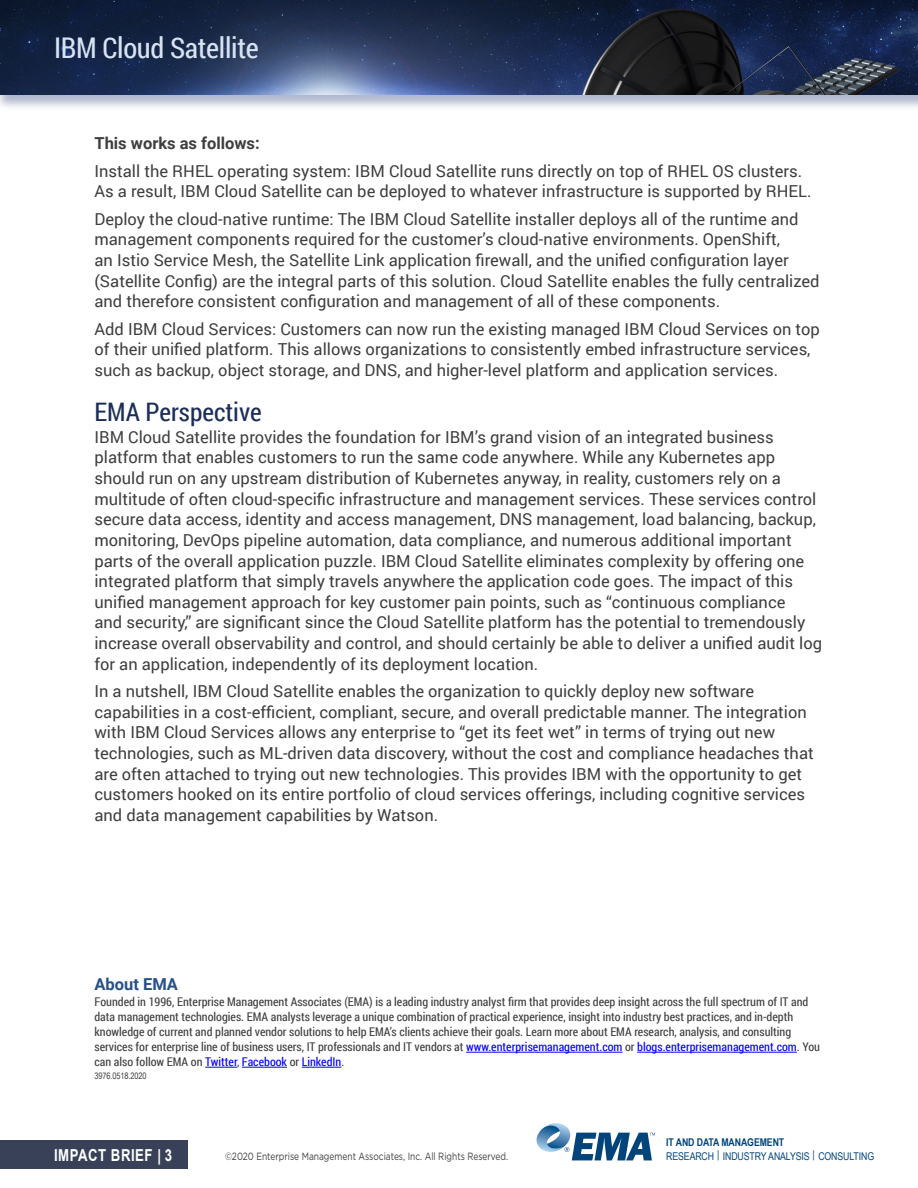
<style>
.page{position:relative;width:918px;height:1188px;background:#fff}
.page>*{position:absolute;margin:0;border:0;box-sizing:border-box;transform-origin:0 0}
.t1{font:28.5px "Roboto Condensed";letter-spacing:-.01em;color:#d7e3f2}
.Heading_1{font:25.5px "Roboto Condensed";color:#1b2e5a}
.t2{font:16.5px/20.7px "Roboto";color:#3e3e3f}
.t3{font:700 16.5px "Roboto";color:#3e3e3f}
.t4{font:700 16.5px "Arial";letter-spacing:.04em;color:#fff;scale:.8 1}
.Heading_2{font:700 16.5px "Roboto";color:#265189}
.EMA_boilerplate{font:12px/15px "Roboto Condensed";color:#3e3e3f}
.t5{font:10.65px/14.5px "Arial Narrow";letter-spacing:-.01em;color:#00447b}
.t6{font:10.5px "Gotham";color:#3e3e3f;scale:.8 1}
.EMA_boilerplate-2{font:9px "Arial Narrow";letter-spacing:-.01em;color:#3e3e3f}
.s1{color:#00f}
.s2{font-weight:700}
</style>
<div class="page">
<div style="left:0;top:1140px;width:188px;height:28px;background:#384157"></div>
<div style="left:0;top:0;width:918px;height:111px;background:#223672;opacity:.35"></div>
<img style="left:0;top:0;width:918px;height:94px">
<svg style="left:536px;top:1123px;width:119px;height:37px"></svg>
<hr style="left:466px;top:1052px;width:157px;height:1px;background:#00f">
<hr style="left:637px;top:1052px;width:160px;height:1px;background:#00f">
<hr style="left:205px;top:1067px;width:32px;height:1px;background:#00f">
<hr style="left:242px;top:1067px;width:45px;height:1px;background:#00f">
<hr style="left:302px;top:1067px;width:39px;height:1px;background:#00f">
<h1 class="t1" style="left:54px;top:28px;width:206px">IBM Cloud Satellite</h1>
<p class="t3" style="left:94px;top:132px;width:167px">This works as follows:</p>
<p class="t2" style="left:94px;top:160px;width:718px">Install the RHEL operating system: IBM Cloud Satellite runs directly on top of RHEL OS clusters.<br>As a result, IBM Cloud Satellite can be deployed to whatever infrastructure is supported by RHEL.</p>
<p class="t2" style="left:94px;top:208px;width:727px">Deploy the cloud-native runtime: The IBM Cloud Satellite installer deploys all of the runtime and management components required for the customer’s cloud-native environments. OpenShift,<br>an Istio Service Mesh, the Satellite Link application firewall, and the unified configuration layer (Satellite Config) are the integral parts of this solution. Cloud Satellite enables the fully centralized and therefore consistent configuration and management of all of these components.</p>
<p class="t2" style="left:94px;top:318px;width:727px">Add IBM Cloud Services: Customers can now run the existing managed IBM Cloud Services on top of their unified platform. This allows organizations to consistently embed infrastructure services, such as backup, object storage, and DNS, and higher-level platform and application services.</p>
<p class="Heading_1" style="left:94px;top:394px;width:169px">EMA Perspective</p>
<p class="t2" style="left:94px;top:426px;width:729px">IBM Cloud Satellite provides the foundation for IBM’s grand vision of an integrated business platform that enables customers to run the same code anywhere. While any Kubernetes app should run on any upstream distribution of Kubernetes anyway, in reality, customers rely on a multitude of often cloud-specific infrastructure and management services. These services control secure data access, identity and access management, DNS management, load balancing, backup, monitoring, DevOps pipeline automation, data compliance, and numerous additional important parts of the overall application puzzle. IBM Cloud Satellite eliminates complexity by offering one integrated platform that simply travels anywhere the application code goes. The impact of this unified management approach for key customer pain points, such as “continuous compliance<br>and security,” are significant since the Cloud Satellite platform has the potential to tremendously increase overall observability and control, and should certainly be able to deliver a unified audit log for an application, independently of its deployment location.</p>
<p class="t2" style="left:94px;top:680px;width:721px">In a nutshell, IBM Cloud Satellite enables the organization to quickly deploy new software capabilities in a cost-efficient, compliant, secure, and overall predictable manner. The integration with IBM Cloud Services allows any enterprise to “get its feet wet” in terms of trying out new technologies, such as ML-driven data discovery, without the cost and compliance headaches that are often attached to trying out new technologies. This provides IBM with the opportunity to get customers hooked on its entire portfolio of cloud services offerings, including cognitive services and data management capabilities by Watson.</p>
<p class="Heading_2" style="left:94px;top:973px;width:85px">About EMA</p>
<p class="EMA_boilerplate" style="left:94px;top:994px;width:727px">Founded in 1996, Enterprise Management Associates (EMA) is a leading industry analyst firm that provides deep insight across the full spectrum of IT and data management technologies. EMA analysts leverage a unique combination of practical experience, insight into industry best practices, and in-depth knowledge of current and planned vendor solutions to help EMA’s clients achieve their goals. Learn more about EMA research, analysis, and consulting services for enterprise line of business users, IT professionals and IT vendors at <span class="s1">www.enterprisemanagement.com</span> or <span class="s1">blogs.enterprisemanagement.com</span>. You can also follow EMA on <span class="s1">Twitter</span>, <span class="s1">Facebook</span> or <span class="s1">LinkedIn</span>.</p>
<p class="EMA_boilerplate-2" style="left:94px;top:1069px;width:54px">3976.0518.2020</p>
<p class="t4" style="left:54px;top:1144px;width:149px">IMPACT BRIEF | 3</p>
<p class="t6" style="left:225px;top:1150px;width:356px">©2020 Enterprise Management Associates, Inc. All Rights Reserved.</p>
<p class="t5" style="left:666px;top:1134px;width:209px"><span class="s2">IT AND DATA MANAGEMENT<br></span>RESEARCH <sup>|</sup> INDUSTRY ANALYSIS <sup>|</sup> CONSULTING</p>
</div>
